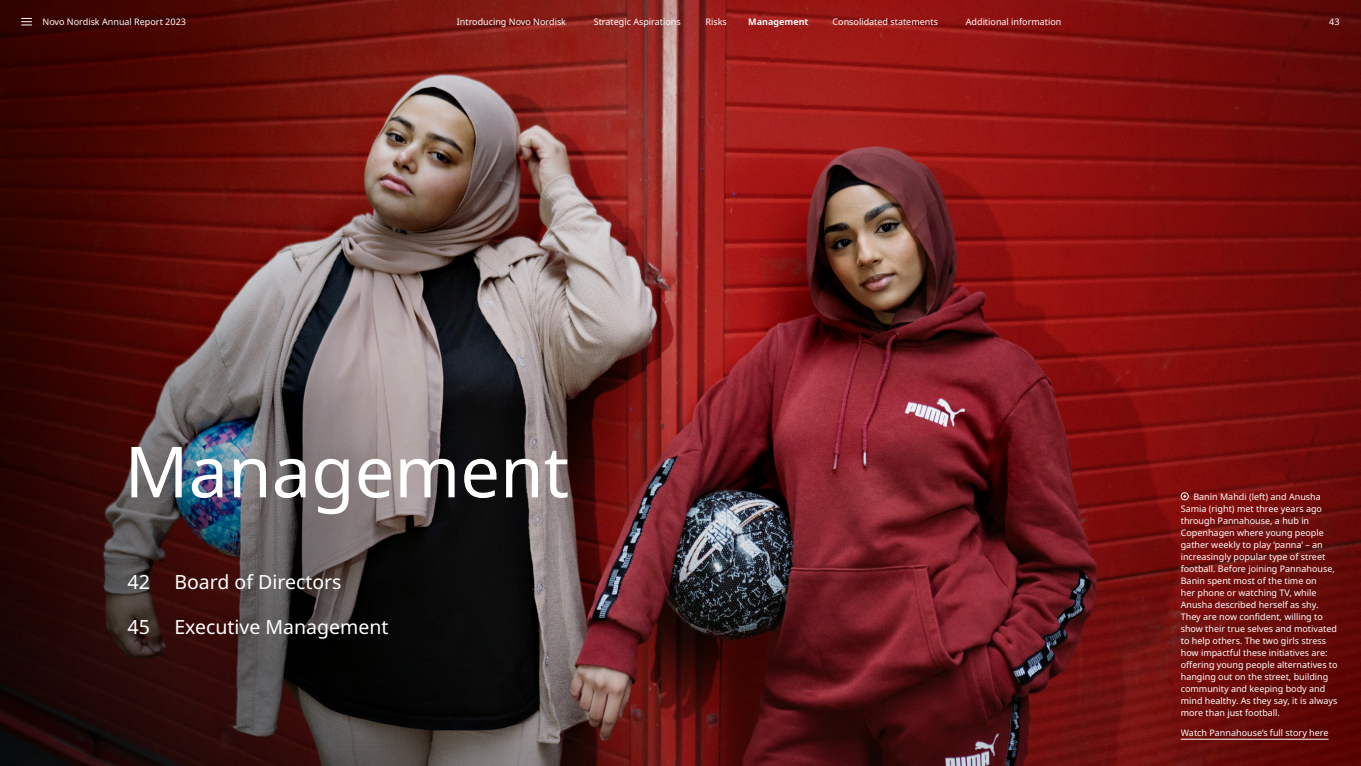
<style>
.page{position:relative;width:1361px;height:766px;background:#fff}
.page>*{position:absolute;margin:0;border:0;box-sizing:border-box;transform-origin:0 0}
.t1{font:70.5px "Apis";color:#fff}
.t2{font:19.5px "Apis";color:#fff}
.t3{font:9px/12px "Apis";color:#fff}
.t4{font:700 9px "Apis";color:#fff}
</style>
<div class="page">
<img style="left:0;top:0;width:1361px;height:765px">
<hr style="left:1180px;top:738px;width:148px;height:1px;background:#fff">
<svg style="left:1180px;top:491px;width:9px;height:9px"></svg>
<svg style="left:21px;top:18px;width:11px;height:8px"></svg>
<p class="t3" style="left:43px;top:16px;width:145px">Novo Nordisk Annual Report 2023</p>
<p class="t3" style="left:457px;top:16px;width:111px">Introducing Novo Nordisk</p>
<p class="t3" style="left:594px;top:16px;width:89px">Strategic Aspirations</p>
<p class="t3" style="left:705px;top:16px;width:23px">Risks</p>
<p class="t4" style="left:748px;top:15px;width:62px">Management</p>
<p class="t3" style="left:832px;top:16px;width:107px">Consolidated statements</p>
<p class="t3" style="left:966px;top:16px;width:97px">Additional information</p>
<p class="t3" style="left:1329px;top:16px;width:12px">43</p>
<h1 class="t1" style="left:125px;top:422px;width:446px">Management</h1>
<h2 class="t2" style="left:128px;top:568px;width:216px">42 Board of Directors</h2>
<h2 class="t2" style="left:128px;top:613px;width:262px">45 Executive Management</h2>
<p class="t3" style="left:1180px;top:490px;width:158px;text-indent:13px">Banin Mahdi (left) and Anusha Samia (right) met three years ago through Pannahouse, a hub in Copenhagen where young people gather weekly to play ‘panna’ – an increasingly popular type of street football. Before joining Pannahouse, Banin spent most of the time on<br>her phone or watching TV, while Anusha described herself as shy.<br>They are now confident, willing to show their true selves and motivated to help others. The two girls stress how impactful these initiatives are: offering young people alternatives to hanging out on the street, building community and keeping body and mind healthy. As they say, it is always more than just football.</p>
<p class="t3" style="left:1180px;top:726px;width:149px">Watch Pannahouse’s full story here</p>
</div>
